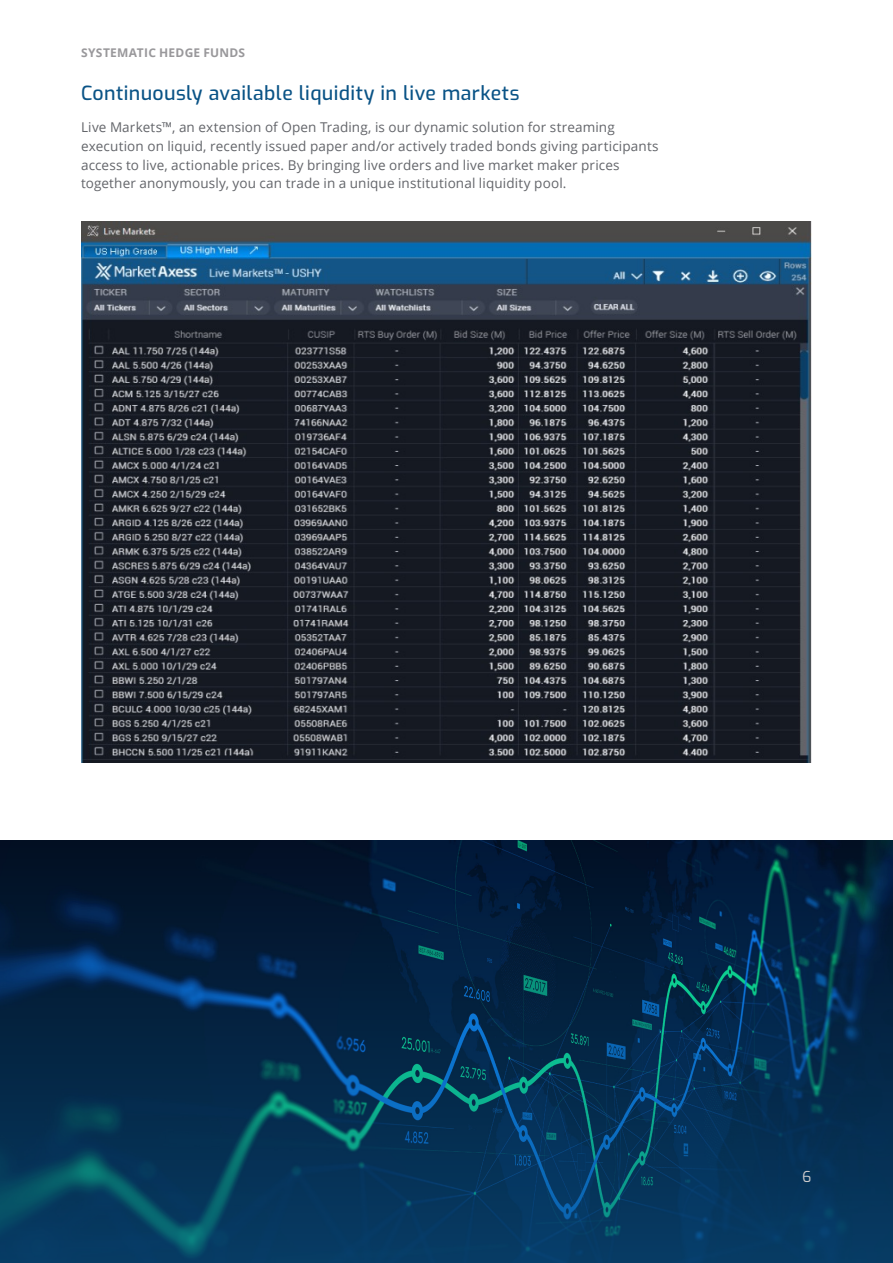
<style>
.page{position:relative;width:893px;height:1263px;background:#fff}
.page>*{position:absolute;margin:0;border:0;box-sizing:border-box;transform-origin:0 0}
.Interior_Headline{font:500 19.5px "Exo";letter-spacing:.02em;color:#0a5386}
.t1{font:15px "Exo";color:#cccacb}
.Body_Copy{font:13.5px/18.8px "Open Sans";letter-spacing:.01em;color:#63656a}
.t2{font:700 12px "Open Sans";letter-spacing:.02em;color:#99989b}
</style>
<div class="page">
<img style="left:81px;top:222px;width:731px;height:540px">
<svg style="left:0;top:841px;width:893px;height:422px;background:#042d4e"></svg>
<p class="t2" style="left:81px;top:45px;width:166px">SYSTEMATIC HEDGE FUNDS</p>
<p class="Interior_Headline" style="left:81px;top:78px;width:440px">Continuously available liquidity in live markets</p>
<p class="Body_Copy" style="left:81px;top:117px;width:579px">Live Markets™, an extension of Open Trading, is our dynamic solution for streaming execution on liquid, recently issued paper and/or actively traded bonds giving participants access to live, actionable prices. By bringing live orders and live market maker prices together anonymously, you can trade in a unique institutional liquidity pool.</p>
<p class="t1" style="left:802px;top:1166px;width:11px">6</p>
</div>
